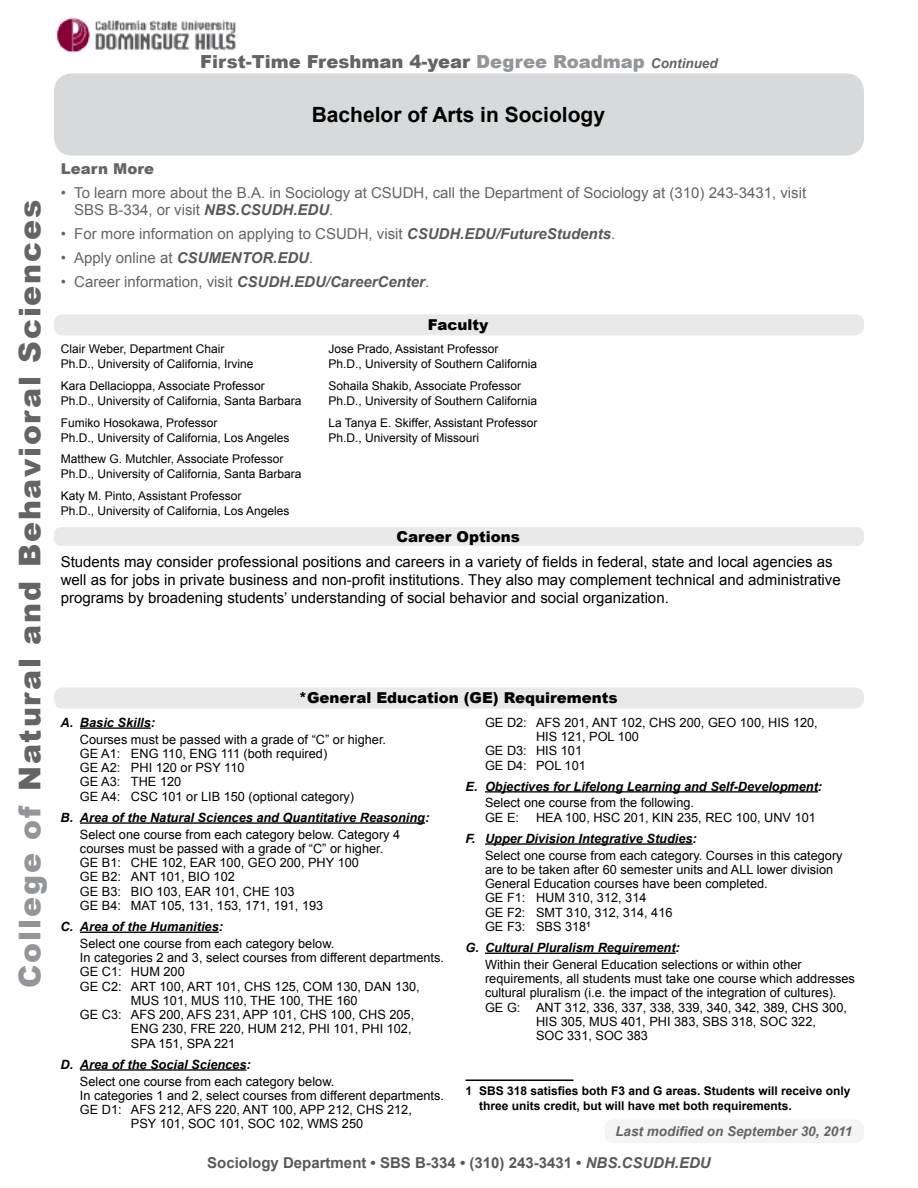
<style>
.page{position:relative;width:918px;height:1188px;background:#fff}
.page>*{position:absolute;margin:0;border:0;box-sizing:border-box;transform-origin:0 0}
.H1-College{font:900 30px "Arial";letter-spacing:.06em;color:#636466}
.H1-Degree{font:700 21px "Arial";color:#000}
.H1-FTFcontinued{font:900 18px "Arial";color:#636466}
.P-CareerOptionsConte{font:15px/18px "Arial";color:#000}
.t1{font:15px/17.1px "Arial";color:#636466}
.P-DeptInfo{font:700 15px "Arial";color:#58595b}
.H2-Title{font:900 15px "Arial";color:#000}
.H2-LearnMoreTitle{font:900 15px "Arial";color:#636466}
.H3-LastModified{font:italic 700 13.5px "Arial";color:#636466}
.P-GE{font:12.75px/14.2px "Arial";color:#000}
.t2{font:italic 700 12.75px "Arial";color:#000}
.P-Deptfaculty{font:12px/15px "Arial";color:#000}
.Footnote{font:700 12px/15px "Arial";color:#000}
.s1{color:#939598}
.s2{font-weight:700;font-style:italic;font-size:13.5px}
.s3{font-weight:700;font-style:italic;color:#58595b}
.s4{font-style:italic}
</style>
<div class="page">
<img style="left:57px;top:17px;width:179px;height:35px">
<div style="left:54px;top:73px;width:810px;height:83px;background:#d7d9da;border-radius:18px"></div>
<div style="left:54px;top:314px;width:810px;height:21px;background:#e9e9ea;border-radius:9px"></div>
<div style="left:54px;top:527px;width:810px;height:19px;background:#e9e9ea;border-radius:8px"></div>
<div style="left:54px;top:688px;width:810px;height:21px;background:#e9e9ea;border-radius:9px"></div>
<hr style="left:80px;top:727px;width:71px;height:2px;background:#000">
<hr style="left:80px;top:822px;width:345px;height:2px;background:#000">
<hr style="left:80px;top:932px;width:139px;height:1px;background:#000">
<hr style="left:80px;top:1069px;width:166px;height:2px;background:#000">
<hr style="left:485px;top:791px;width:333px;height:2px;background:#000">
<hr style="left:485px;top:843px;width:208px;height:2px;background:#000">
<hr style="left:485px;top:953px;width:191px;height:1px;background:#000">
<hr style="left:466px;top:1079px;width:108px;height:2px;background:#000">
<div style="left:605px;top:1119px;width:259px;height:24px;background:#f4f4f5;border-radius:9px"></div>
<h1 class="H1-FTFcontinued" style="left:200px;top:48px;width:519px">First-Time Freshman 4-year <span class="s1">Degree Roadmap</span> <span class="s2">Continued</span></h1>
<h1 class="H1-Degree" style="left:312px;top:101px;width:295px">Bachelor of Arts in Sociology</h1>
<h1 class="H1-College" style="left:8px;top:988px;width:790px;rotate:-90deg"><span class="s1">College of</span> Natural and Behavioral Sciences</h1>
<h2 class="H2-LearnMoreTitle" style="left:61px;top:158px;width:95px">Learn More</h2>
<p class="t1" style="left:74px;top:184px;width:733px;text-indent:-14px">• To learn more about the B.A. in Sociology at CSUDH, call the Department of Sociology at (310) 243-3431, visit<br>SBS B-334, or visit <span class="s3">NBS.CSUDH.EDU</span>.</p>
<p class="t1" style="left:61px;top:225px;width:556px">• For more information on applying to CSUDH, visit <span class="s3">CSUDH.EDU/FutureStudents</span>.</p>
<p class="t1" style="left:61px;top:249px;width:254px">• Apply online at <span class="s3">CSUMENTOR.EDU</span>.</p>
<p class="t1" style="left:61px;top:273px;width:370px">• Career information, visit <span class="s3">CSUDH.EDU/CareerCenter</span>.</p>
<h2 class="H2-Title" style="left:428px;top:314px;width:62px">Faculty</h2>
<p class="P-Deptfaculty" style="left:61px;top:341px;width:194px">Clair Weber, Department Chair<br>Ph.D., University of California, Irvine</p>
<p class="P-Deptfaculty" style="left:61px;top:378px;width:242px">Kara Dellacioppa, Associate Professor<br>Ph.D., University of California, Santa Barbara</p>
<p class="P-Deptfaculty" style="left:61px;top:415px;width:230px">Fumiko Hosokawa, Professor<br>Ph.D., University of California, Los Angeles</p>
<p class="P-Deptfaculty" style="left:61px;top:452px;width:242px">Matthew G. Mutchler, Associate Professor<br>Ph.D., University of California, Santa Barbara</p>
<p class="P-Deptfaculty" style="left:61px;top:488px;width:230px">Katy M. Pinto, Assistant Professor<br>Ph.D., University of California, Los Angeles</p>
<p class="P-Deptfaculty" style="left:328px;top:341px;width:210px">Jose Prado, Assistant Professor<br>Ph.D., University of Southern California</p>
<p class="P-Deptfaculty" style="left:328px;top:378px;width:210px">Sohaila Shakib, Associate Professor<br>Ph.D., University of Southern California</p>
<p class="P-Deptfaculty" style="left:328px;top:415px;width:210px">La Tanya E. Skiffer, Assistant Professor<br>Ph.D., University of Missouri</p>
<h2 class="H2-Title" style="left:396px;top:526px;width:125px">Career Options</h2>
<p class="P-CareerOptionsConte" style="left:61px;top:553px;width:782px">Students may consider professional positions and careers in a variety of fields in federal, state and local agencies as well as for jobs in private business and non-profit institutions. They also may complement technical and administrative programs by broadening students’ understanding of social behavior and social organization.</p>
<h2 class="H2-Title" style="left:299px;top:687px;width:321px">*General Education (GE) Requirements</h2>
<p class="t2" style="left:60px;top:714px;width:96px">A. Basic Skills:</p>
<p class="P-GE" style="left:80px;top:732px;width:308px">Courses must be passed with a grade of “C” or higher.<br>GE A1: ENG 110, ENG 111 (both required)<br>GE A2: PHI 120 or PSY 110<br>GE A3: THE 120<br>GE A4: CSC 101 or LIB 150 (optional category)</p>
<p class="t2" style="left:60px;top:809px;width:370px">B. Area of the Natural Sciences and Quantitative Reasoning:</p>
<p class="P-GE" style="left:80px;top:827px;width:322px">Select one course from each category below. Category 4 courses must be passed with a grade of “C” or higher.<br>GE B1: CHE 102, EAR 100, GEO 200, PHY 100<br>GE B2: ANT 101, BIO 102<br>GE B3: BIO 103, EAR 101, CHE 103<br>GE B4: MAT 105, 131, 153, 171, 191, 193</p>
<p class="t2" style="left:60px;top:918px;width:164px">C. Area of the Humanities:</p>
<p class="P-GE" style="left:80px;top:936px;width:256px">Select one course from each category below.</p>
<p class="P-GE" style="left:80px;top:951px;width:366px">In categories 2 and 3, select courses from different departments.</p>
<p class="P-GE" style="left:80px;top:965px;width:106px">GE C1: HUM 200</p>
<p class="P-GE" style="left:80px;top:979px;width:341px">GE C2: ART 100, ART 101, CHS 125, COM 130, DAN 130,</p>
<p class="P-GE" style="left:131px;top:993px;width:228px">MUS 101, MUS 110, THE 100, THE 160</p>
<p class="P-GE" style="left:80px;top:1008px;width:336px">GE C3: AFS 200, AFS 231, APP 101, CHS 100, CHS 205,</p>
<p class="P-GE" style="left:131px;top:1022px;width:282px">ENG 230, FRE 220, HUM 212, PHI 101, PHI 102,</p>
<p class="P-GE" style="left:131px;top:1036px;width:106px">SPA 151, SPA 221</p>
<p class="t2" style="left:60px;top:1056px;width:192px">D. Area of the Social Sciences:</p>
<p class="P-GE" style="left:80px;top:1074px;width:256px">Select one course from each category below.</p>
<p class="P-GE" style="left:80px;top:1088px;width:366px">In categories 1 and 2, select courses from different departments.</p>
<p class="P-GE" style="left:80px;top:1103px;width:333px">GE D1: AFS 212, AFS 220, ANT 100, APP 212, CHS 212,</p>
<p class="P-GE" style="left:131px;top:1117px;width:234px">PSY 101, SOC 101, SOC 102, WMS 250</p>
<p class="P-GE" style="left:485px;top:715px;width:334px">GE D2: AFS 201, ANT 102, CHS 200, GEO 100, HIS 120,</p>
<p class="P-GE" style="left:536px;top:730px;width:104px">HIS 121, POL 100</p>
<p class="P-GE" style="left:485px;top:744px;width:99px">GE D3: HIS 101</p>
<p class="P-GE" style="left:485px;top:758px;width:102px">GE D4: POL 101</p>
<p class="t2" style="left:466px;top:778px;width:358px">E. Objectives for Lifelong Learning and Self-Development:</p>
<p class="P-GE" style="left:485px;top:796px;width:211px">Select one course from the following.<br>GE E:</p>
<p class="P-GE" style="left:536px;top:810px;width:281px">HEA 100, HSC 201, KIN 235, REC 100, UNV 101</p>
<p class="t2" style="left:466px;top:830px;width:233px">F. Upper Division Integrative Studies:</p>
<p class="P-GE" style="left:485px;top:848px;width:359px">Select one course from each category. Courses in this category are to be taken after 60 semester units and ALL lower division General Education courses have been completed.<br>GE F1: HUM 310, 312, 314<br>GE F2: SMT 310, 312, 314, 416<br>GE F3: SBS 318<sup>1</sup></p>
<p class="t2" style="left:466px;top:939px;width:216px">G. Cultural Pluralism Requirement:</p>
<p class="P-GE" style="left:485px;top:957px;width:318px">Within their General Education selections or within other</p>
<p class="P-GE" style="left:485px;top:972px;width:371px">requirements, all students must take one course which addresses</p>
<p class="P-GE" style="left:485px;top:986px;width:353px">cultural pluralism (i.e. the impact of the integration of cultures).</p>
<p class="P-GE" style="left:485px;top:1000px;width:363px">GE G: ANT 312, 336, 337, 338, 339, 340, 342, 389, CHS 300,</p>
<p class="P-GE" style="left:536px;top:1014px;width:281px">HIS 305, MUS 401, PHI 383, SBS 318, SOC 322,</p>
<p class="P-GE" style="left:536px;top:1029px;width:113px">SOC 331, SOC 383</p>
<p class="Footnote" style="left:479px;top:1084px;width:373px;text-indent:-14px">1 SBS 318 satisfies both F3 and G areas. Students will receive only three units credit, but will have met both requirements.</p>
<h3 class="H3-LastModified" style="left:615px;top:1122px;width:238px">Last modified on September 30, 2011</h3>
<h3 class="P-DeptInfo" style="left:207px;top:1153px;width:505px">Sociology Department • SBS B-334 • (310) 243-3431 • <span class="s4">NBS.CSUDH.EDU</span></h3>
</div>
